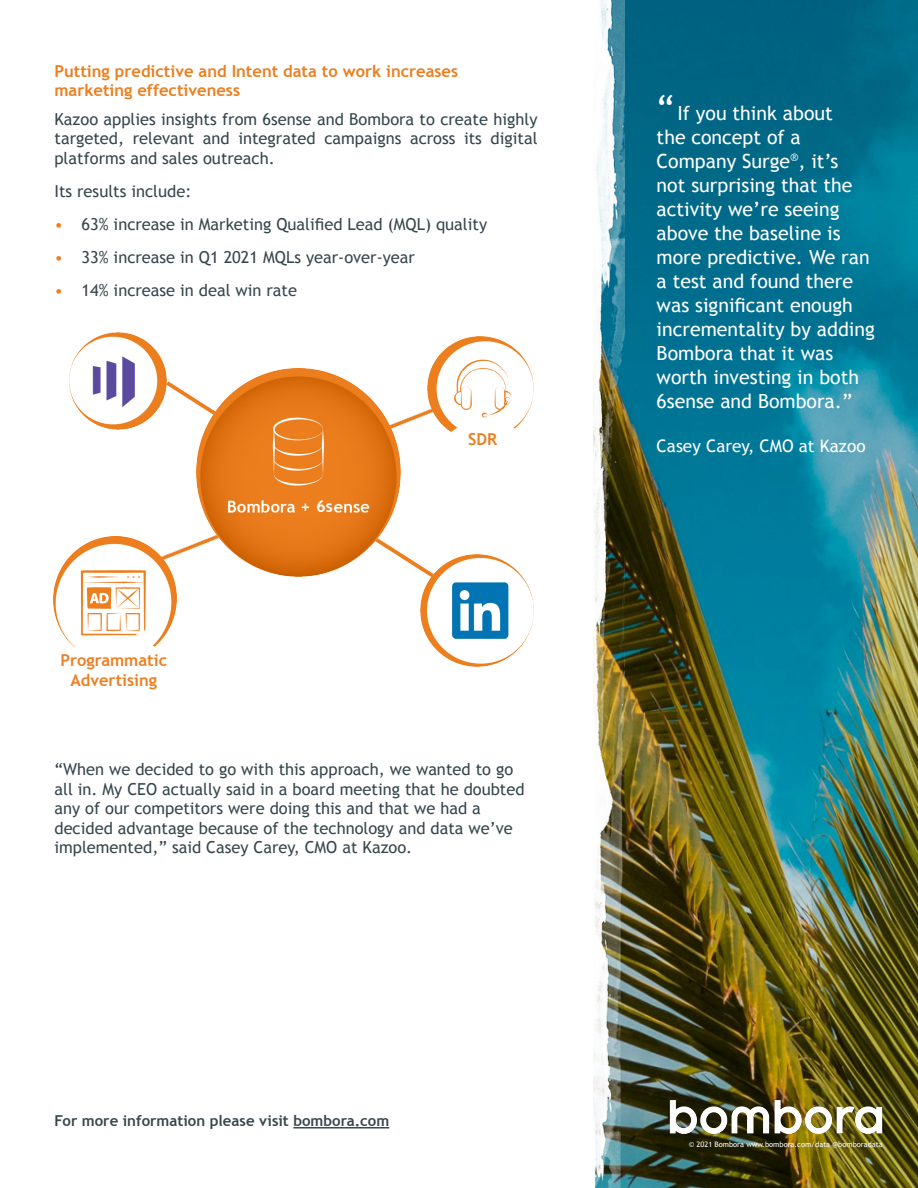
<style>
.page{position:relative;width:918px;height:1188px;background:#fff}
.page>*{position:absolute;margin:0;border:0;box-sizing:border-box;transform-origin:0 0}
.t1{font:19.5px/24px "Trebuchet MS";color:#fff}
.t2{font:17.25px "Trebuchet MS";color:#fff}
.t3{font:16.5px/19.5px "Trebuchet MS";color:#36474d}
.t4{font:700 16.5px/19.5px "Trebuchet MS";color:#ec7e1e}
.t5{font:700 16.5px "Trebuchet MS";color:#ed7f23}
.t6{font:700 16.5px "Trebuchet MS";color:#fff}
.t7{font:700 15px "Trebuchet MS";color:#36474d}
.t8{font:7.5px "Trebuchet MS";color:#fff}
.s1{font-style:inherit}
.s2{color:#ec7e1e}
.s3{font-size:34.5px}
</style>
<div class="page">
<img style="left:625px;top:0;width:293px;height:1188px">
<img style="left:593px;top:0;width:32px;height:1188px">
<img style="left:657px;top:1087px;width:239px;height:60px">
<img style="left:401px;top:380px;width:27px;height:45px">
<img style="left:428px;top:337px;width:105px;height:85px">
<img style="left:176px;top:543px;width:20px;height:61px">
<img style="left:401px;top:553px;width:19px;height:17px">
<img style="left:167px;top:381px;width:29px;height:23px">
<hr style="left:293px;top:1127px;width:96px;height:1px;background:#36474d">
<img style="left:53px;top:537px;width:123px;height:110px">
<img style="left:420px;top:555px;width:113px;height:111px">
<img style="left:69px;top:333px;width:98px;height:96px">
<img style="left:196px;top:368px;width:205px;height:208px">
<div style="left:316px;top:498px;width:17px;height:14px;background:#ec7e1e"></div>
<svg style="left:429px;top:421px;width:92px;height:11px"></svg>
<div style="left:68px;top:638px;width:94px;height:39px;background:#fff;border-radius:50%"></div>
<p class="t4" style="left:54px;top:61px;width:405px">Putting predictive and Intent data to work increase<span class="s1">s </span>marketing effectiveness</p>
<p class="t3" style="left:54px;top:109px;width:485px;text-align:justify">Kazoo applies insights from 6sense and Bombora to create highly targeted, relevant and integrated campaigns across its digital platforms and sales outreach.</p>
<p class="t3" style="left:54px;top:181px;width:138px">Its results include:</p>
<p class="t3" style="left:54px;top:214px;width:434px"><span class="s2">•</span> 63% increase in Marketing Qualified Lead (MQL) quality</p>
<p class="t3" style="left:54px;top:247px;width:362px"><span class="s2">•</span> 33% increase in Q1 2021 MQLs year-over-year</p>
<p class="t3" style="left:54px;top:280px;width:244px"><span class="s2">•</span> 14% increase in deal win rate</p>
<p class="t5" style="left:60px;top:650px;width:108px">Programmatic</p>
<p class="t5" style="left:70px;top:670px;width:88px">Advertising</p>
<p class="t6" style="left:316px;top:496px;width:18px">6s</p>
<p class="t5" style="left:468px;top:429px;width:31px">SDR</p>
<p class="t3" style="left:54px;top:760px;width:472px">“When we decided to go with this approach, we wanted to go all in. My CEO actually said in a board meeting that he doubted any of our competitors were doing this and that we had a decided advantage because of the technology and data we’ve implemented,” said Casey Carey, CMO at Kazoo.</p>
<p class="t7" style="left:54px;top:1111px;width:336px">For more information please visit bombora.com</p>
<p class="t1" style="left:657px;top:101px;width:220px"><span class="s3">“</span>If you think about<br>the concept of a<br>Company Surge<sup>®</sup>, it’s<br>not surprising that the activity we’re seeing above the baseline is more predictive. We ran a test and found there was significant enough incrementality by adding<br>Bombora that it was worth investing in both<br>6sense and Bombora.”</p>
<p class="t2" style="left:657px;top:435px;width:211px">Casey Carey, CMO at Kazoo</p>
<p class="t8" style="left:689px;top:1140px;width:195px">© 2021 Bombora www.bombora.com/data @bomboradata</p>
</div>
